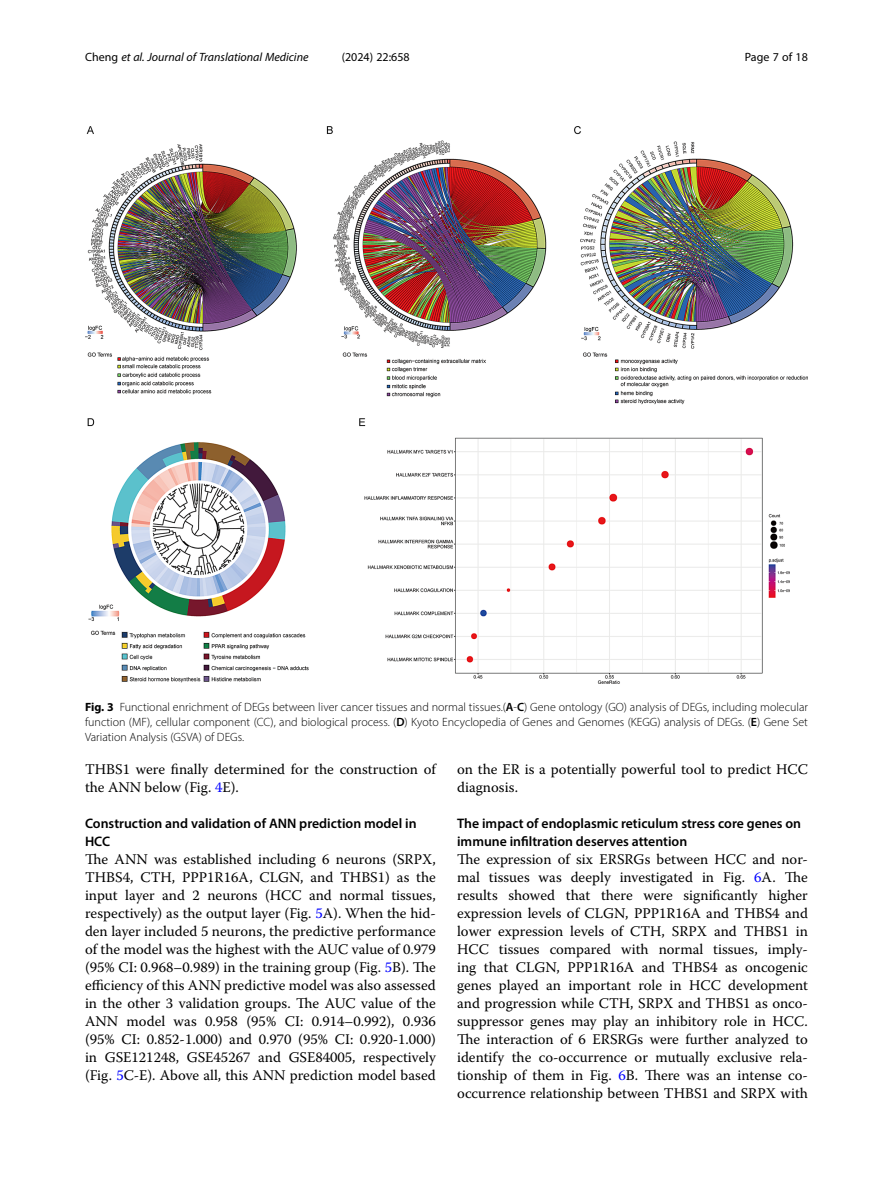
<style>
.page{position:relative;width:893px;height:1191px;background:#fff}
.page>*{position:absolute;margin:0;border:0;box-sizing:border-box;transform-origin:0 0}
.Body_Text{font:14.7px/18px "Warnock Pro";color:#000}
.Head_2{font:600 13.8px/18px "Myriad Pro";color:#000}
.Figure_Caption{font:300 12px/15px "Myriad Pro";color:#000;text-align:justify}
.t1{font:italic 12px "Myriad Pro";color:#000}
.t2{font:12px "Myriad Pro";color:#000}
.s1{font-style:normal}
.s2{font-weight:700}
.s3{font-weight:600}
.s4{color:#00f}
</style>
<div class="page">
<img style="left:85px;top:126px;width:723px;height:558px">
<p class="t1" style="left:85px;top:50px;width:225px"><span class="s1">Cheng</span> et al. Journal of Translational Medicine</p>
<p class="t2" style="left:342px;top:50px;width:70px">(2024) 22:658</p>
<p class="t2" style="left:745px;top:50px;width:65px">Page 7 of 18</p>
<p class="Figure_Caption" style="left:85px;top:699px;width:724px"><span class="s2">Fig. 3</span> Functional enrichment of DEGs between liver cancer tissues and normal tissues.(<span class="s3">A</span>-<span class="s3">C</span>) Gene ontology (GO) analysis of DEGs, including molecular function (MF), cellular component (CC), and biological process. (<span class="s3">D</span>) Kyoto Encyclopedia of Genes and Genomes (KEGG) analysis of DEGs. (<span class="s3">E</span>) Gene Set Variation Analysis (GSVA) of DEGs.</p>
<p class="Body_Text" style="left:85px;top:760px;width:352px">THBS1 were finally determined for the construction of the ANN below (Fig. <span class="s4">4</span>E).</p>
<p class="Head_2" style="left:85px;top:814px;width:333px">Construction and validation of ANN prediction model in<br>HCC</p>
<p class="Body_Text" style="left:85px;top:850px;width:352px;text-align:justify">The ANN was established including 6 neurons (SRPX, THBS4, CTH, PPP1R16A, CLGN, and THBS1) as the input layer and 2 neurons (HCC and normal tissues, respectively) as the output layer (Fig. <span class="s4">5</span>A). When the hid&shy;den layer included 5 neurons, the predictive performance of the model was the highest with the AUC value of 0.979 (95% CI: 0.968–0.989) in the training group (Fig. <span class="s4">5</span>B). The efficiency of this ANN predictive model was also assessed in the other 3 validation groups. The AUC value of the ANN model was 0.958 (95% CI: 0.914–0.992), 0.936 (95% CI: 0.852-1.000) and 0.970 (95% CI: 0.920-1.000) in GSE121248, GSE45267 and GSE84005, respectively (Fig. <span class="s4">5</span>C-E). Above all, this ANN prediction model based</p>
<p class="Body_Text" style="left:457px;top:760px;width:352px">on the ER is a potentially powerful tool to predict HCC diagnosis.</p>
<p class="Head_2" style="left:457px;top:814px;width:346px">The impact of endoplasmic reticulum stress core genes on immune infiltration deserves attention</p>
<p class="Body_Text" style="left:457px;top:850px;width:352px;text-align:justify">The expression of six ERSRGs between HCC and nor&shy;mal tissues was deeply investigated in Fig. <span class="s4">6</span>A. The results showed that there were significantly higher expression levels of CLGN, PPP1R16A and THBS4 and lower expression levels of CTH, SRPX and THBS1 in HCC tissues compared with normal tissues, imply&shy;ing that CLGN, PPP1R16A and THBS4 as oncogenic genes played an important role in HCC development and progression while CTH, SRPX and THBS1 as onco&shy;suppressor genes may play an inhibitory role in HCC.<br>The interaction of 6 ERSRGs were further analyzed to identify the co-occurrence or mutually exclusive rela&shy;tionship of them in Fig. <span class="s4">6</span>B. There was an intense co&shy;occurrence relationship between THBS1 and SRPX with</p>
</div>
